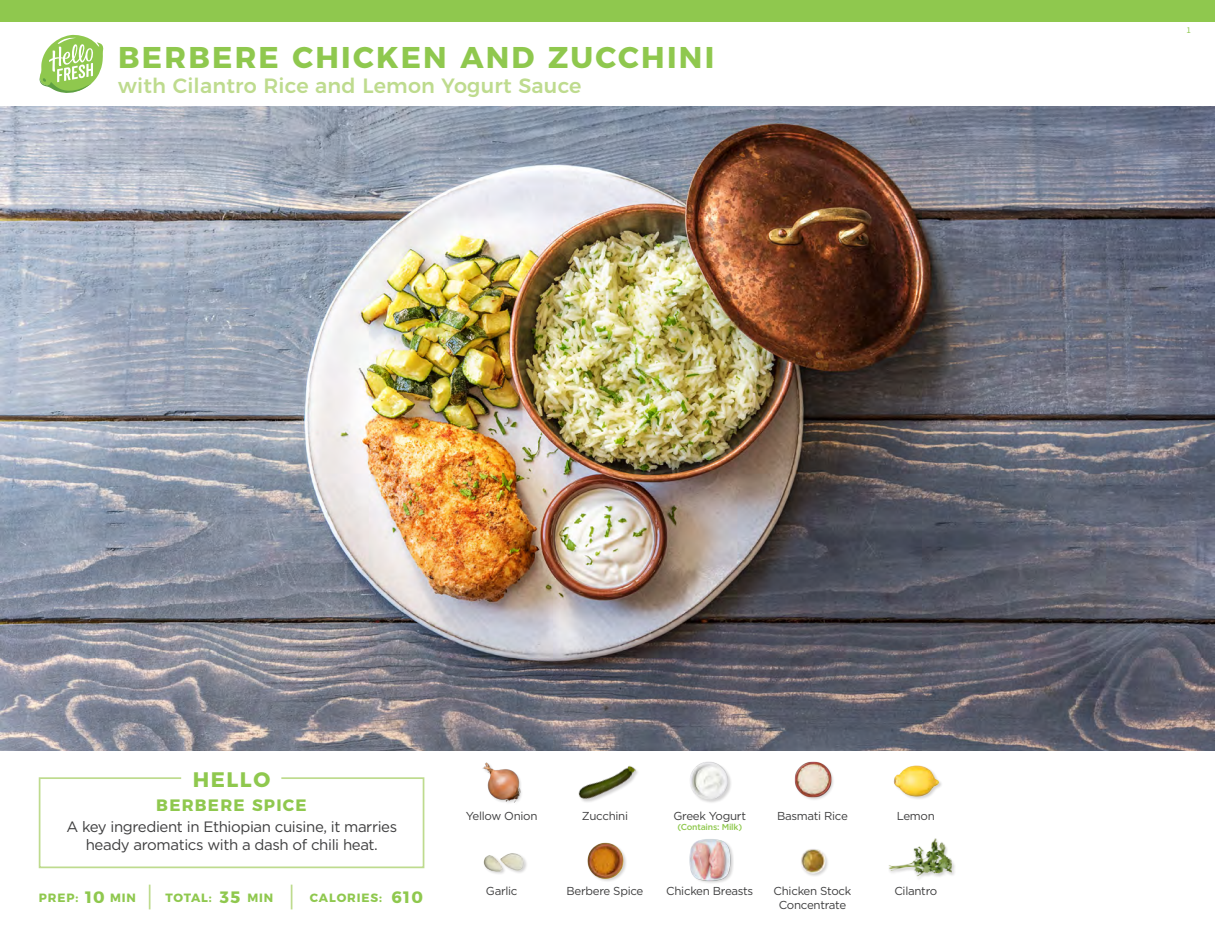
<style>
.page{position:relative;width:1215px;height:945px;background:#fff}
.page>*{position:absolute;margin:0;border:0;box-sizing:border-box;transform-origin:0 0}
.t1{font:700 30px "Montserrat";letter-spacing:.075em;color:#8fc84e}
.t2{font:700 21px "Montserrat";letter-spacing:.075em;color:#8fc84e}
.t3{font:500 20.7px "Montserrat";letter-spacing:.01em;color:#bedb8e}
.t4{font:700 16.5px "Montserrat";letter-spacing:.075em;color:#8fc84e}
.t5{font:15px/18px "Gotham";letter-spacing:-.025em;color:#3e3e3f;text-align:center}
.t6{font:700 12px "Montserrat";letter-spacing:.075em;color:#8fc84e}
.t7{font:11.55px/14.4px "Gotham";letter-spacing:-.025em;color:#3e3e3f;text-align:center}
.t8{font:9px "Source Sans Pro";color:#8fc84e}
.t9{font:500 8.7px "Gotham";letter-spacing:-.025em;color:#8fc84e}
</style>
<div class="page">
<div style="left:0;top:0;width:1215px;height:21px;background:#8fc84e"></div>
<div style="left:0;top:0;width:1215px;height:22px;border:2px solid #8fc84e"></div>
<img style="left:0;top:107px;width:1214px;height:644px">
<svg style="left:38px;top:777px;width:387px;height:92px"></svg>
<img style="left:482px;top:762px;width:40px;height:41px">
<img style="left:483px;top:853px;width:44px;height:21px">
<div style="left:690px;top:762px;width:42px;height:42px;background:#231f20;opacity:.2"></div>
<img style="left:690px;top:762px;width:40px;height:39px">
<div style="left:689px;top:838px;width:45px;height:46px;background:#231f20;opacity:.2"></div>
<img style="left:689px;top:838px;width:45px;height:44px">
<img style="left:578px;top:765px;width:59px;height:37px">
<img style="left:587px;top:842px;width:39px;height:39px">
<img style="left:794px;top:761px;width:40px;height:39px">
<img style="left:801px;top:849px;width:27px;height:27px">
<img style="left:893px;top:765px;width:48px;height:34px">
<div style="left:887px;top:838px;width:69px;height:43px;background:#231f20;opacity:.2"></div>
<img style="left:887px;top:838px;width:65px;height:43px">
<hr style="left:149px;top:885px;width:2px;height:24px;background:#bedb8e">
<svg style="left:291px;top:885px;width:1px;height:24px"></svg>
<svg style="left:39px;top:34px;width:65px;height:59px"></svg>
<h1 class="t1" style="left:118px;top:32px;width:598px">BERBERE CHICKEN AND ZUCCHINI</h1>
<h3 class="t3" style="left:118px;top:69px;width:465px">with Cilantro Rice and Lemon Yogurt Sauce</h3>
<p class="t8" style="left:1186px;top:25px;width:6px">1</p>
<h2 class="t2" style="left:193px;top:762px;width:79px">HELLO</h2>
<h3 class="t4" style="left:156px;top:792px;width:152px">BERBERE SPICE</h3>
<p class="t5" style="left:66px;top:817px;width:332px">A key ingredient in Ethiopian cuisine, it marries heady aromatics with a dash of chili heat.</p>
<h3 class="t4" style="left:85px;top:883px;width:21px">10</h3>
<h3 class="t4" style="left:220px;top:883px;width:22px">35</h3>
<h3 class="t4" style="left:392px;top:883px;width:33px">610</h3>
<p class="t6" style="left:39px;top:888px;width:41px">PREP:</p>
<p class="t6" style="left:110px;top:888px;width:27px">MIN</p>
<p class="t6" style="left:166px;top:888px;width:48px">TOTAL:</p>
<p class="t6" style="left:247px;top:888px;width:27px">MIN</p>
<p class="t6" style="left:310px;top:888px;width:74px">CALORIES:</p>
<p class="t7" style="left:466px;top:809px;width:73px">Yellow Onion</p>
<p class="t7" style="left:486px;top:883px;width:33px">Garlic</p>
<p class="t7" style="left:582px;top:809px;width:48px">Zucchini</p>
<p class="t7" style="left:567px;top:883px;width:78px">Berbere Spice</p>
<p class="t7" style="left:674px;top:809px;width:74px">Greek Yogurt</p>
<p class="t9" style="left:677px;top:822px;width:66px">(Contains: Milk)</p>
<p class="t7" style="left:777px;top:809px;width:72px">Basmati Rice</p>
<p class="t7" style="left:666px;top:883px;width:89px">Chicken Breasts</p>
<p class="t7" style="left:774px;top:883px;width:79px">Chicken Stock<br>Concentrate</p>
<p class="t7" style="left:897px;top:809px;width:40px">Lemon</p>
<p class="t7" style="left:894px;top:883px;width:44px">Cilantro</p>
</div>
